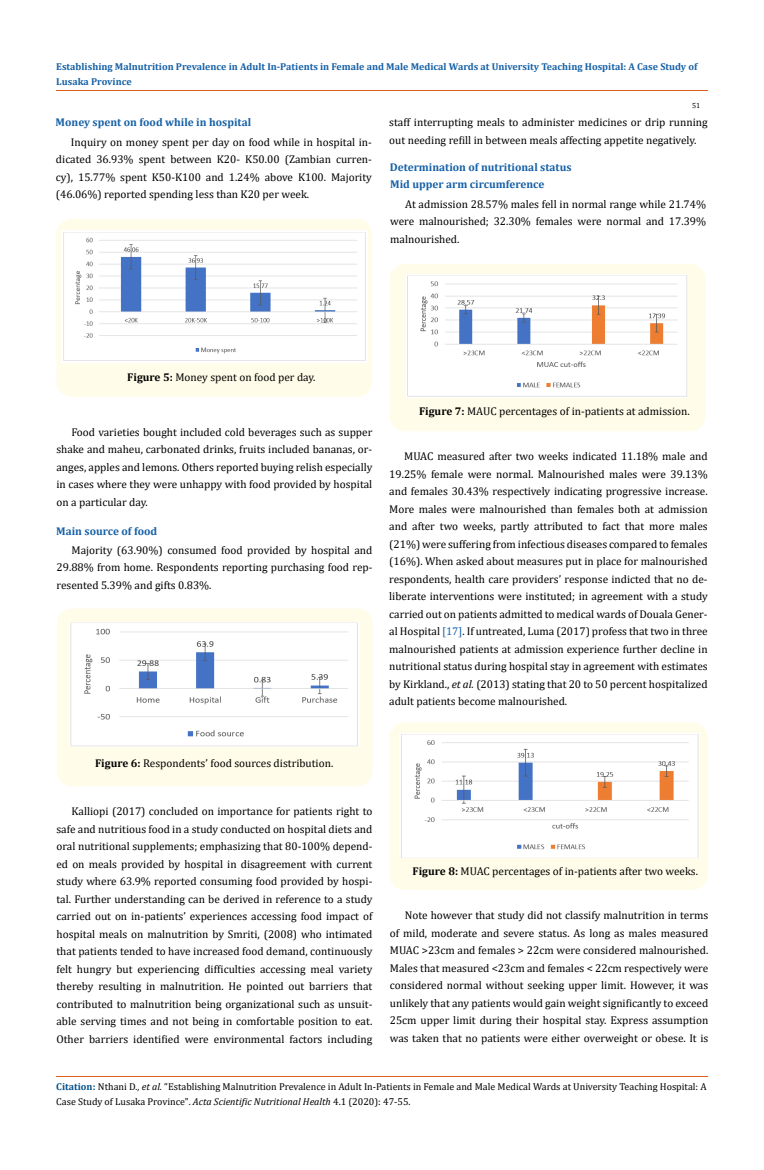
<style>
.page{position:relative;width:764px;height:1170px;background:#fff}
.page>*{position:absolute;margin:0;border:0;box-sizing:border-box;transform-origin:0 0}
.t1{font:11.25px/17.5px "Cambria";color:#000;text-align:justify}
.t2{font:700 11.25px "Cambria";color:#1560a6}
.t3{font:10px/15px "Cambria";color:#000}
.t4{font:700 10px/15px "Cambria";color:#1560a6}
.t5{font:7.5px "Cambria";color:#000}
.s1{font-weight:700}
.s2{color:#1560a6}
.s3{font-style:italic}
.s4{font-weight:700;color:#035089}
</style>
<div class="page">
<hr style="left:56px;top:91px;width:651px;height:1px;background:#e05d1a">
<div style="left:56px;top:219px;width:316px;height:178px;background:#fffde9;border-radius:15px"></div>
<img style="left:61px;top:231px;width:306px;height:131px">
<div style="left:57px;top:608px;width:315px;height:178px;background:#fffde9;border-radius:15px"></div>
<img style="left:69px;top:622px;width:290px;height:124px">
<div style="left:390px;top:264px;width:315px;height:167px;background:#fffde9;border-radius:15px"></div>
<img style="left:407px;top:274px;width:280px;height:124px">
<div style="left:389px;top:723px;width:318px;height:167px;background:#fffde9;border-radius:15px"></div>
<img style="left:399px;top:734px;width:300px;height:124px">
<hr style="left:56px;top:1077px;width:651px;height:1px;background:#e05d1a">
<p class="t4" style="left:56px;top:59px;width:642px">Establishing Malnutrition Prevalence in Adult In-Patients in Female and Male Medical Wards at University Teaching Hospital: A Case Study of<br>Lusaka Province</p>
<p class="t2" style="left:56px;top:114px;width:197px">Money spent on food while in hospital</p>
<p class="t1" style="left:56px;top:133px;width:317px;text-indent:15px">Inquiry on money spent per day on food while in hospital in&shy;dicated 36.93% spent between K20- K50.00 (Zambian curren&shy;cy), 15.77% spent K50-K100 and 1.24% above K100. Majority (46.06%) reported spending less than K20 per week.</p>
<p class="t5" style="left:692px;top:101px;width:10px">51</p>
<p class="t1" style="left:389px;top:114px;width:320px">staff interrupting meals to administer medicines or drip running out needing refill in between meals affecting appetite negatively.</p>
<p class="t2" style="left:390px;top:176px;width:156px">Mid upper arm circumference</p>
<p class="t2" style="left:390px;top:159px;width:183px">Determination of nutritional status</p>
<p class="t1" style="left:390px;top:195px;width:317px;text-indent:15px">At admission 28.57% males fell in normal range while 21.74% were malnourished; 32.30% females were normal and 17.39% malnourished.</p>
<p class="t1" style="left:127px;top:368px;width:190px"><span class="s1">Figure 5:</span> Money spent on food per day.</p>
<p class="t1" style="left:56px;top:423px;width:317px;text-indent:15px">Food varieties bought included cold beverages such as supper shake and maheu, carbonated drinks, fruits included bananas, or&shy;anges, apples and lemons. Others reported buying relish especially in cases where they were unhappy with food provided by hospital on a particular day.</p>
<p class="t2" style="left:56px;top:523px;width:103px">Main source of food</p>
<p class="t1" style="left:57px;top:541px;width:317px;text-indent:15px">Majority (63.90%) consumed food provided by hospital and 29.88% from home. Respondents reporting purchasing food rep&shy;resented 5.39% and gifts 0.83%.</p>
<p class="t1" style="left:419px;top:402px;width:272px"><span class="s1">Figure 7:</span> MAUC percentages of in-patients at admission.</p>
<p class="t1" style="left:389px;top:447px;width:320px;text-indent:15px">MUAC measured after two weeks indicated 11.18% male and 19.25% female were normal. Malnourished males were 39.13% and females 30.43% respectively indicating progressive increase.<br>More males were malnourished than females both at admission and after two weeks, partly attributed to fact that more males (21%) were suffering from infectious diseases compared to females (16%). When asked about measures put in place for malnourished respondents, health care providers’ response indicted that no de&shy;liberate interventions were instituted; in agreement with a study carried out on patients admitted to medical wards of Douala Gener&shy;al Hospital <span class="s2">[17]</span>. If untreated, Luma (2017) profess that two in three malnourished patients at admission experience further decline in nutritional status during hospital stay in agreement with estimates by Kirkland., <span class="s3">et al.</span> (2013) stating that 20 to 50 percent hospitalized adult patients become malnourished.</p>
<p class="t1" style="left:95px;top:754px;width:240px"><span class="s1">Figure 6:</span> Respondents’ food sources distribution.</p>
<p class="t1" style="left:56px;top:802px;width:317px;text-indent:15px">Kalliopi (2017) concluded on importance for patients right to safe and nutritious food in a study conducted on hospital diets and oral nutritional supplements; emphasizing that 80-100% depend&shy;ed on meals provided by hospital in disagreement with current study where 63.9% reported consuming food provided by hospi&shy;tal. Further understanding can be derived in reference to a study carried out on in-patients’ experiences accessing food impact of hospital meals on malnutrition by Smriti, (2008) who intimated that patients tended to have increased food demand, continuously felt hungry but experiencing difficulties accessing meal variety thereby resulting in malnutrition. He pointed out barriers that contributed to malnutrition being organizational such as unsuit&shy;able serving times and not being in comfortable position to eat.<br>Other barriers identified were environmental factors including</p>
<p class="t1" style="left:412px;top:862px;width:287px"><span class="s1">Figure 8:</span> MUAC percentages of in-patients after two weeks.</p>
<p class="t1" style="left:390px;top:907px;width:320px;text-indent:15px">Note however that study did not classify malnutrition in terms of mild, moderate and severe status. As long as males measured MUAC &gt;23cm and females &gt; 22cm were considered malnourished.<br>Males that measured &lt;23cm and females &lt; 22cm respectively were considered normal without seeking upper limit. However, it was unlikely that any patients would gain weight significantly to exceed 25cm upper limit during their hospital stay. Express assumption was taken that no patients were either overweight or obese. It is</p>
<p class="t3" style="left:56px;top:1079px;width:652px"><span class="s4">Citation:</span> Nthani D<span class="s3">., et al.</span> “Establishing Malnutrition Prevalence in Adult In-Patients in Female and Male Medical Wards at University Teaching Hospital: A<br>Case Study of Lusaka Province". <span class="s3">Acta Scientific Nutritional Health</span> 4.1 (2020): 47-55.</p>
</div>
